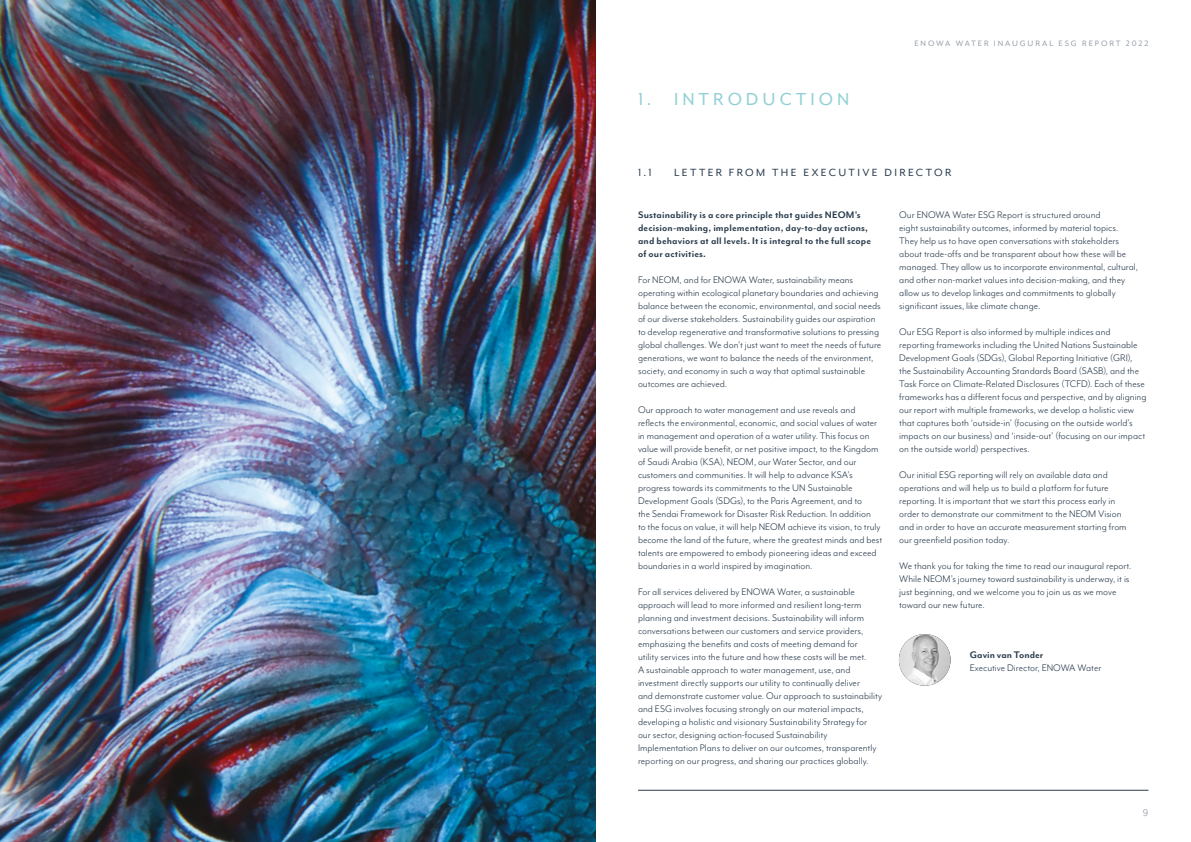
<style>
.page{position:relative;width:1191px;height:842px;background:#fff}
.page>*{position:absolute;margin:0;border:0;box-sizing:border-box;transform-origin:0 0}
.t1{font:20px "Mr Eaves Mod OT";letter-spacing:.2em;color:#91d0d4}
.t2{font:12px "Mr Eaves Mod OT";letter-spacing:.2em;color:#2b3d4e}
.t3{font:11px/13px "Mr Eaves Mod OT";color:#2b3d4e}
.t4{font:700 11px/13px "Mr Eaves Mod OT";letter-spacing:.01em;color:#2b3d4e}
.t5{font:11px "Mr Eaves Mod OT";color:#888b98}
.t6{font:9px "Mr Eaves Mod OT";letter-spacing:.205em;color:#989eaa}
</style>
<div class="page">
<img style="left:899px;top:634px;width:51px;height:52px">
<hr style="left:638px;top:790px;width:510px;height:1px;background:#2b3d4e">
<img style="left:0;top:0;width:595px;height:842px">
<h1 class="t1" style="left:638px;top:88px;width:213px">1. INTRODUCTION</h1>
<p class="t6" style="left:914px;top:39px;width:235px">ENOWA WATER INAUGURAL ESG REPORT 2022</p>
<p class="t2" style="left:638px;top:166px;width:15px">1.1</p>
<p class="t2" style="left:674px;top:166px;width:279px">LETTER FROM THE EXECUTIVE DIRECTOR</p>
<p class="t4" style="left:638px;top:208px;width:235px">Sustainability is a core principle that guides NEOM’s decision-making, implementation, day-to-day actions, and behaviors at all levels. It is integral to the full scope of our activities.</p>
<p class="t3" style="left:638px;top:273px;width:245px">For NEOM, and for ENOWA Water, sustainability means operating within ecological planetary boundaries and achieving balance between the economic, environmental, and social needs of our diverse stakeholders. Sustainability guides our aspiration to develop regenerative and transformative solutions to pressing global challenges. We don’t just want to meet the needs of future generations, we want to balance the needs of the environment, society, and economy in such a way that optimal sustainable outcomes are achieved.</p>
<p class="t3" style="left:638px;top:403px;width:246px">Our approach to water management and use reveals and reflects the environmental, economic, and social values of water in management and operation of a water utility. This focus on value will provide benefit, or net positive impact, to the Kingdom of Saudi Arabia (KSA), NEOM, our Water Sector, and our customers and communities. It will help to advance KSA’s progress towards its commitments to the UN Sustainable Development Goals (SDGs), to the Paris Agreement, and to<br>the Sendai Framework for Disaster Risk Reduction. In addition<br>to the focus on value, it will help NEOM achieve its vision, to truly become the land of the future, where the greatest minds and best talents are empowered to embody pioneering ideas and exceed boundaries in a world inspired by imagination.</p>
<p class="t3" style="left:638px;top:585px;width:246px">For all services delivered by ENOWA Water, a sustainable approach will lead to more informed and resilient long-term planning and investment decisions. Sustainability will inform conversations between our customers and service providers, emphasizing the benefits and costs of meeting demand for<br>utility services into the future and how these costs will be met.<br>A sustainable approach to water management, use, and investment directly supports our utility to continually deliver<br>and demonstrate customer value. Our approach to sustainability and ESG involves focusing strongly on our material impacts, developing a holistic and visionary Sustainability Strategy for our sector, designing action-focused Sustainability Implementation Plans to deliver on our outcomes, transparently reporting on our progress, and sharing our practices globally.</p>
<p class="t3" style="left:899px;top:208px;width:240px">Our ENOWA Water ESG Report is structured around<br>eight sustainability outcomes, informed by material topics.<br>They help us to have open conversations with stakeholders about trade-offs and be transparent about how these will be managed. They allow us to incorporate environmental, cultural, and other non-market values into decision-making, and they allow us to develop linkages and commitments to globally significant issues, like climate change.</p>
<p class="t3" style="left:899px;top:325px;width:249px">Our ESG Report is also informed by multiple indices and reporting frameworks including the United Nations Sustainable Development Goals (SDGs), Global Reporting Initiative (GRI), the Sustainability Accounting Standards Board (SASB), and the Task Force on Climate-Related Disclosures (TCFD). Each of these frameworks has a different focus and perspective, and by aligning our report with multiple frameworks, we develop a holistic view that captures both ‘outside-in’ (focusing on the outside world’s impacts on our business) and ‘inside-out’ (focusing on our impact on the outside world) perspectives.</p>
<p class="t3" style="left:899px;top:468px;width:229px">Our initial ESG reporting will rely on available data and operations and will help us to build a platform for future reporting. It is important that we start this process early in order to demonstrate our commitment to the NEOM Vision and in order to have an accurate measurement starting from our greenfield position today.</p>
<p class="t3" style="left:899px;top:559px;width:234px">We thank you for taking the time to read our inaugural report.<br>While NEOM’s journey toward sustainability is underway, it is just beginning, and we welcome you to join us as we move toward our new future.</p>
<p class="t4" style="left:969px;top:648px;width:75px">Gavin van Tonder</p>
<p class="t3" style="left:969px;top:661px;width:133px">Executive Director, ENOWA Water</p>
<p class="t5" style="left:1143px;top:807px;width:7px">9</p>
</div>
